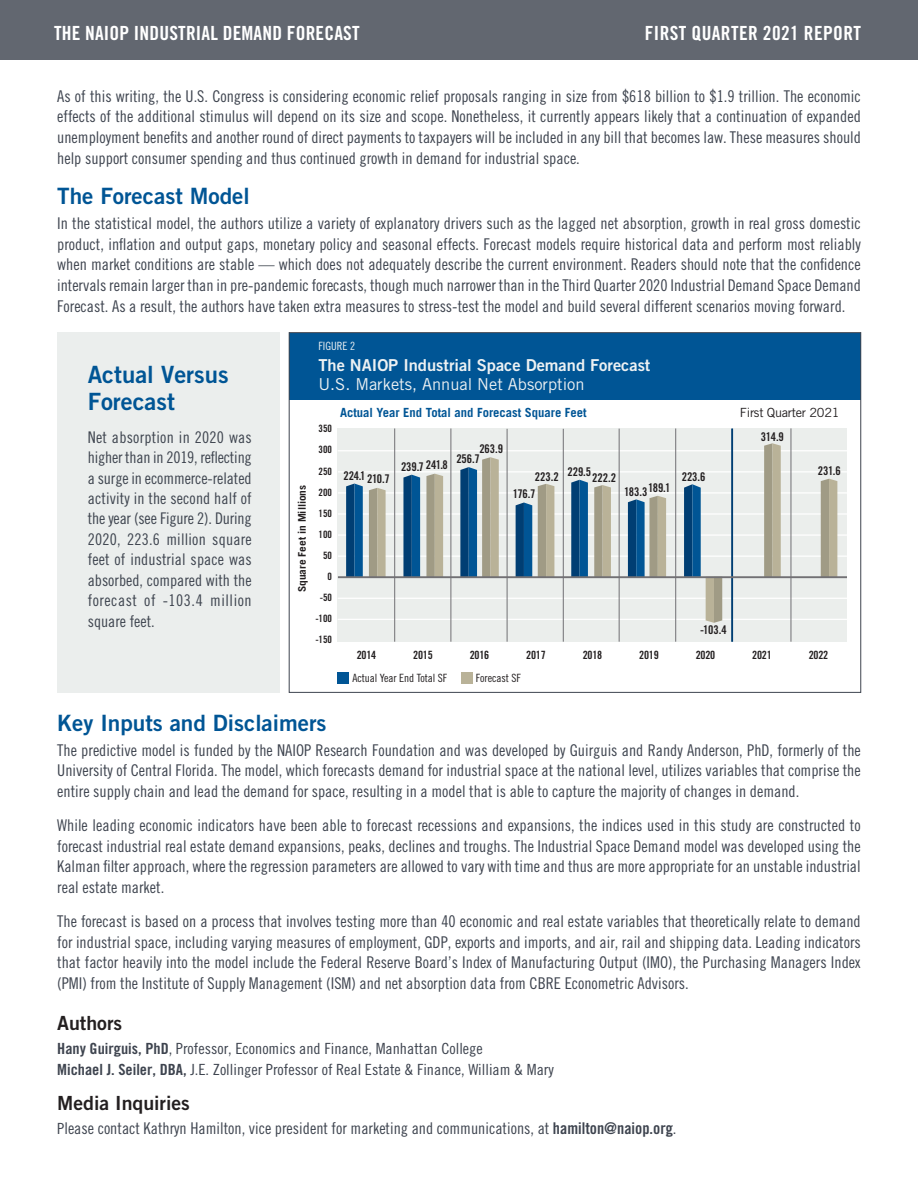
<style>
.page{position:relative;width:918px;height:1188px;background:#fff}
.page>*{position:absolute;margin:0;border:0;box-sizing:border-box;transform-origin:0 0}
.t1{font:23.85px/26.8px "Trade Gothic LT Std Bd 2";color:#005595}
.t2{font:22.5px "Trade Gothic LT Std Bd 2";color:#005595}
.t3{font:19.5px "Trade Gothic LT Std Bd Cn 20";letter-spacing:.01em;color:#fff}
.t4{font:19.5px "Trade Gothic LT Std Bd 2";color:#231f20}
.t5{font:16.5px/18.9px "Trade Gothic LT Std Bd 2";color:#edf1f3}
.t6{font:16.2px/20.7px "Trade Gothic LT Std Cn 18";color:#3e444f;text-align:justify}
.t7{font:16.05px/20.4px "Trade Gothic LT Std Cn 18";color:#3e444f;text-align:justify}
.t8{font:15.45px "Trade Gothic LT Std Cn 18";color:#3e444f;scale:1.05 1}
.t9{font:700 12.6px "Trade Gothic LT Std";color:#005595}
.t10{font:12.6px "Trade Gothic LT Std";letter-spacing:-.02em;color:#231f20}
.t11{font:12px "Trade Gothic LT Std Bd Cn 20";letter-spacing:-.005em;color:#231f20}
.t12{font:11.4px "Trade Gothic LT Std Bd Cn 20";letter-spacing:-.02em;color:#231f20}
.t13{font:11.4px "Trade Gothic LT Std Cn 18";letter-spacing:-.005em;color:#231f20}
.t14{font:11.4px "Trade Gothic LT Std Cn 18";color:#edf1f3}
.t15{font:700 10.5px "Trade Gothic LT Std";letter-spacing:-.005em;color:#231f20;scale:1.09 1}
.t16{font:10.05px/21.1px "Trade Gothic LT Std Bd Cn 20";letter-spacing:-.01em;color:#231f20}
.s1{font-family:"Trade Gothic LT Std"}
.s2{font-family:"Trade Gothic LT Std Bd Cn 20"}
.s3{font-size:15.45px}
</style>
<div class="page">
<div style="left:57px;top:332px;width:223px;height:361px;background:#ebeeed"></div>
<div style="left:0;top:0;width:918px;height:59px;background:#626770"></div>
<div style="left:338px;top:428px;width:509px;height:214px;background:#ebeeec"></div>
<hr style="left:338px;top:598px;width:509px;height:1px;background:#fff">
<hr style="left:338px;top:619px;width:509px;height:1px;background:#fff">
<div style="left:289px;top:333px;width:572px;height:66px;background:#005595"></div>
<hr style="left:338px;top:471px;width:509px;height:1px;background:#fff">
<hr style="left:338px;top:492px;width:509px;height:2px;background:#fff">
<hr style="left:338px;top:513px;width:509px;height:2px;background:#fff">
<hr style="left:338px;top:534px;width:509px;height:2px;background:#fff">
<hr style="left:338px;top:556px;width:509px;height:1px;background:#fff">
<div style="left:338px;top:672px;width:11px;height:12px;background:#005595"></div>
<div style="left:461px;top:672px;width:11px;height:12px;background:#b9b298"></div>
<hr style="left:338px;top:450px;width:509px;height:1px;background:#fff">
<hr style="left:394px;top:428px;width:1px;height:214px;background:#717074">
<hr style="left:451px;top:428px;width:1px;height:214px;background:#717074">
<hr style="left:507px;top:429px;width:1px;height:213px;background:#717074">
<hr style="left:563px;top:429px;width:1px;height:213px;background:#717074">
<svg style="left:369px;top:488px;width:17px;height:88px"></svg>
<svg style="left:346px;top:484px;width:17px;height:92px;background:#0a5088"></svg>
<svg style="left:426px;top:474px;width:17px;height:102px;background:#afa992"></svg>
<svg style="left:403px;top:475px;width:17px;height:101px;background:#0b5188"></svg>
<hr style="left:619px;top:429px;width:1px;height:213px;background:#717074">
<hr style="left:731px;top:429px;width:2px;height:213px;background:#003e73">
<svg style="left:538px;top:484px;width:16px;height:92px"></svg>
<svg style="left:460px;top:457px;width:39px;height:119px"></svg>
<svg style="left:594px;top:485px;width:17px;height:91px;background:#afa992"></svg>
<svg style="left:516px;top:503px;width:16px;height:73px"></svg>
<svg style="left:571px;top:480px;width:17px;height:96px;background:#0a5188"></svg>
<svg style="left:628px;top:496px;width:38px;height:80px;background:#718d9a"></svg>
<hr style="left:675px;top:428px;width:1px;height:214px;background:#717074">
<hr style="left:791px;top:428px;width:1px;height:214px;background:#717074">
<svg style="left:764px;top:443px;width:17px;height:133px;background:#afa992"></svg>
<svg style="left:684px;top:484px;width:38px;height:139px"></svg>
<svg style="left:821px;top:479px;width:16px;height:97px;background:#ada78f"></svg>
<hr style="left:338px;top:576px;width:509px;height:2px;background:#717074">
<p class="t3" style="left:54px;top:22px;width:307px">THE NAIOP INDUSTRIAL DEMAND FORECAST</p>
<p class="t3" style="left:645px;top:22px;width:218px">FIRST QUARTER 2021 REPORT</p>
<p class="t6" style="left:57px;top:86px;width:805px">As of this writing, the U.S. Congress is considering economic relief proposals ranging in size from $618 billion to $1.9 trillion. The economic effects of the additional stimulus will depend on its size and scope. Nonetheless, it currently appears likely that a continuation of expanded unemployment benefits and another round of direct payments to taxpayers will be included in any bill that becomes law. These measures should help support consumer spending and thus continued growth in demand for industrial space.</p>
<p class="t2" style="left:57px;top:182px;width:194px">The Forecast Model</p>
<p class="t6" style="left:57px;top:213px;width:805px">In the statistical model, the authors utilize a variety of explanatory drivers such as the lagged net absorption, growth in real gross domestic product, inflation and output gaps, monetary policy and seasonal effects. Forecast models require historical data and perform most reliably when market conditions are stable — which does not adequately describe the current environment. Readers should note that the confidence intervals remain larger than in pre-pandemic forecasts, though much narrower than in the Third Quarter 2020 Industrial Demand Space Demand Forecast. As a result, the authors have taken extra measures to stress-test the model and build several different scenarios moving forward.</p>
<p class="t1" style="left:88px;top:361px;width:142px">Actual Versus<br>Forecast</p>
<p class="t7" style="left:88px;top:427px;width:166px">Net absorption in 2020 was higher than in 2019, reflecting a surge in ecommerce-related activity in the second half of the year (see Figure 2). During 2020, 223.6 million square feet of industrial space was absorbed, compared with the forecast of -103.4 million square feet.</p>
<p class="t14" style="left:318px;top:339px;width:38px">FIGURE 2</p>
<p class="t5" style="left:318px;top:356px;width:334px">The NAIOP Industrial Space Demand Forecast<br><span class="s1">U.S. Markets, Annual Net Absorption</span></p>
<p class="t9" style="left:340px;top:405px;width:248px">Actual Year End Total and Forecast Square Feet</p>
<p class="t10" style="left:740px;top:405px;width:101px">First Quarter 2021</p>
<p class="t16" style="left:319px;top:418px;width:15px">350</p>
<p class="t16" style="left:319px;top:439px;width:15px">300</p>
<p class="t15" style="left:296px;top:592px;width:100px;rotate:-90deg">Square Feet in Millions</p>
<p class="t16" style="left:319px;top:460px;width:15px">250</p>
<p class="t16" style="left:319px;top:481px;width:15px">200<br>150</p>
<p class="t16" style="left:319px;top:524px;width:15px;text-align:center">100<br>50</p>
<p class="t16" style="left:327px;top:566px;width:6px">0</p>
<p class="t16" style="left:320px;top:587px;width:14px">-50</p>
<p class="t16" style="left:315px;top:608px;width:18px">-100 -150</p>
<p class="t11" style="left:343px;top:468px;width:24px">224.1</p>
<p class="t11" style="left:367px;top:472px;width:24px">210.7</p>
<p class="t11" style="left:401px;top:459px;width:48px">239.7 241.8</p>
<p class="t11" style="left:479px;top:442px;width:25px">263.9</p>
<p class="t11" style="left:456px;top:452px;width:25px">256.7</p>
<p class="t11" style="left:535px;top:469px;width:25px">223.2</p>
<p class="t11" style="left:513px;top:487px;width:24px">176.7</p>
<p class="t11" style="left:567px;top:465px;width:25px">229.5</p>
<p class="t11" style="left:592px;top:470px;width:26px">222.2</p>
<p class="t11" style="left:648px;top:481px;width:24px">189.1</p>
<p class="t11" style="left:624px;top:484px;width:25px">183.3</p>
<p class="t11" style="left:682px;top:469px;width:25px">223.6</p>
<p class="t11" style="left:761px;top:429px;width:25px">314.9</p>
<p class="t11" style="left:818px;top:464px;width:25px">231.6</p>
<p class="t11" style="left:700px;top:623px;width:28px">-103.4</p>
<p class="t12" style="left:357px;top:648px;width:21px">2014</p>
<p class="t12" style="left:413px;top:648px;width:21px">2015</p>
<p class="t12" style="left:470px;top:648px;width:21px">2016</p>
<p class="t12" style="left:526px;top:648px;width:21px">2017</p>
<p class="t12" style="left:583px;top:648px;width:21px">2018</p>
<p class="t12" style="left:639px;top:648px;width:21px">2019</p>
<p class="t12" style="left:696px;top:648px;width:21px">2020</p>
<p class="t12" style="left:752px;top:648px;width:21px">2021</p>
<p class="t12" style="left:809px;top:648px;width:21px">2022</p>
<p class="t13" style="left:352px;top:672px;width:96px">Actual Year End Total SF</p>
<p class="t13" style="left:476px;top:672px;width:46px">Forecast SF</p>
<p class="t2" style="left:57px;top:709px;width:271px">Key Inputs and Disclaimers</p>
<p class="t6" style="left:57px;top:739px;width:805px">The predictive model is funded by the NAIOP Research Foundation and was developed by Guirguis and Randy Anderson, PhD, formerly of the University of Central Florida. The model, which forecasts demand for industrial space at the national level, utilizes variables that comprise the entire supply chain and lead the demand for space, resulting in a model that is able to capture the majority of changes in demand.</p>
<p class="t6" style="left:57px;top:815px;width:805px">While leading economic indicators have been able to forecast recessions and expansions, the indices used in this study are constructed to forecast industrial real estate demand expansions, peaks, declines and troughs. The Industrial Space Demand model was developed using the Kalman filter approach, where the regression parameters are allowed to vary with time and thus are more appropriate for an unstable industrial real estate market.</p>
<p class="t6" style="left:57px;top:911px;width:805px">The forecast is based on a process that involves testing more than 40 economic and real estate variables that theoretically relate to demand for industrial space, including varying measures of employment, GDP, exports and imports, and air, rail and shipping data. Leading indicators that factor heavily into the model include the Federal Reserve Board’s Index of Manufacturing Output (IMO), the Purchasing Managers Index (PMI) from the Institute of Supply Management (ISM) and net absorption data from CBRE Econometric Advisors.</p>
<p class="t4" style="left:57px;top:1011px;width:66px">Authors</p>
<p class="t8" style="left:57px;top:1040px;width:407px"><span class="s2">Hany Guirguis, PhD</span>, Professor, Economics and Finance, Manhattan College</p>
<p class="t8" style="left:57px;top:1061px;width:474px"><span class="s2">Michael J. Seiler, DBA,</span> J.E. Zollinger Professor of Real Estate &amp; Finance, William &amp; Mary</p>
<p class="t4" style="left:57px;top:1091px;width:134px">Media Inquiries</p>
<p class="t6" style="left:57px;top:1117px;width:621px"><span class="s3">P</span>lease contact Kathryn Hamilton, vice president for marketing and communications, at <span class="s2">hamilton@naiop.org</span>.</p>
</div>
